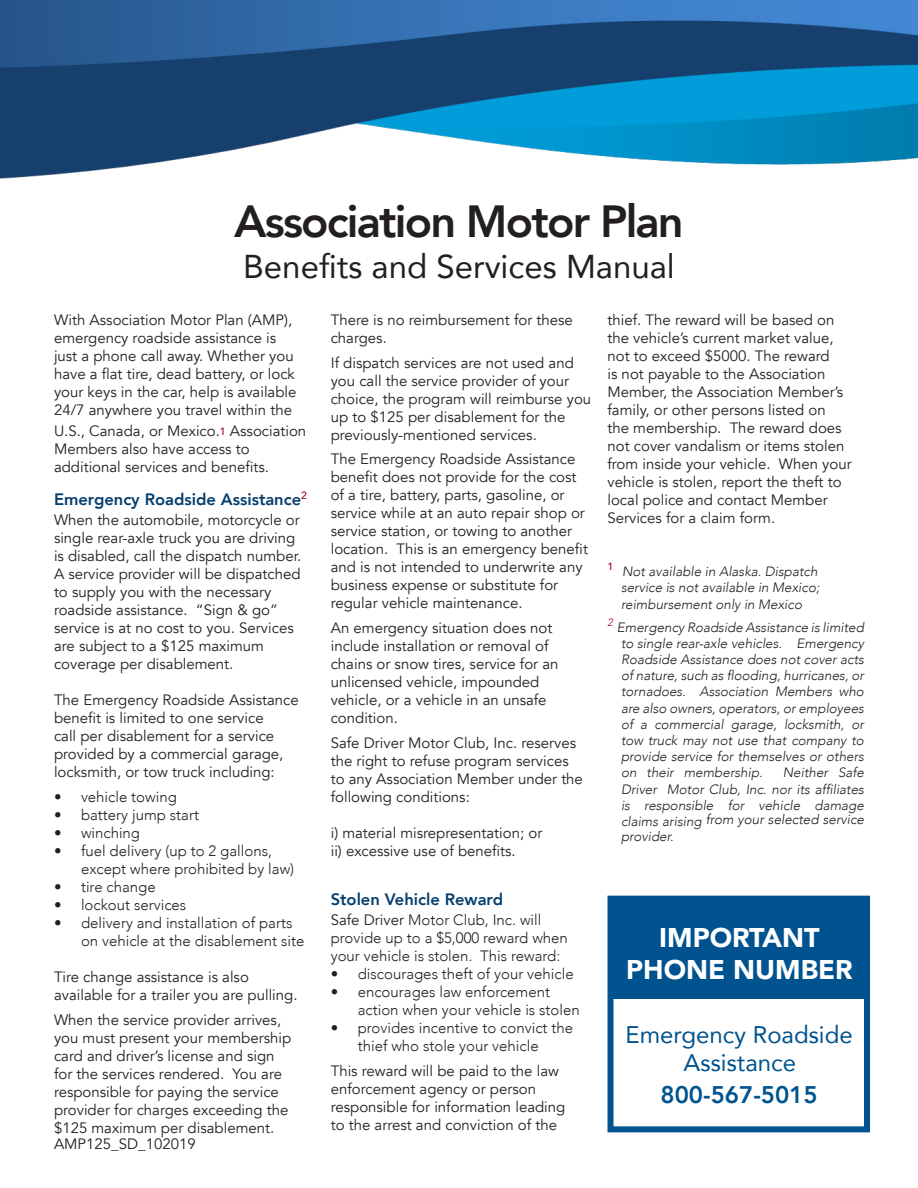
<style>
.page{position:relative;width:918px;height:1188px;background:#fff}
.page>*{position:absolute;margin:0;border:0;box-sizing:border-box;transform-origin:0 0}
._1-Page_Header{font:800 45px "Avenir";letter-spacing:-.04em;color:#231f20}
._1-Page_Header-2{font:33px "Avenir";color:#231f20}
._1-Page_Header-3{font:900 27px/32.4px "Avenir";color:#fff;text-align:center}
._1-Page_Header-4{font:24px/28.8px "Avenir";color:#00538f;text-align:center}
._1-Page_Header-5{font:800 24px "Avenir";color:#00538f}
._4-disclaimers{font:800 16.5px "Avenir";color:#063e6d}
.t1{font:15px/18px "Avenir";color:#231f20}
._3-bulleted_paragrap{font:300 15px/18px "Avenir";color:#231f20}
._4-disclaimers-2{font:italic 300 13.5px/16.2px "Avenir";color:#231f20}
.s1{font-weight:500;font-size:10.5px;color:#970222}
.s2{font-weight:400}
</style>
<div class="page">
<img style="left:0;top:0;width:918px;height:179px">
<div style="left:615px;top:903px;width:248px;height:95px;background:#00538f"></div>
<div style="left:608px;top:896px;width:262px;height:236px;border:6px solid #00538f"></div>
<p class="_1-Page_Header" style="left:234px;top:180px;width:451px">Association Motor Plan</p>
<p class="_1-Page_Header-2" style="left:243px;top:240px;width:433px">Benefits and Services Manual</p>
<p class="t1" style="left:54px;top:311px;width:244px">With Association Motor Plan (AMP), emergency roadside assistance is just a phone call away. Whether you have a flat tire, dead battery, or lock your keys in the car, help is available 24/7 anywhere you travel within the</p>
<p class="t1" style="left:54px;top:422px;width:254px">U.S., Canada, or Mexico.<span class="s1">1</span> Association<br>Members also have access to additional services and benefits.</p>
<p class="_4-disclaimers" style="left:54px;top:484px;width:255px">Emergency Roadside Assistance<sup>2</sup></p>
<p class="t1" style="left:54px;top:512px;width:249px">When the automobile, motorcycle or single rear-axle truck you are driving is disabled, call the dispatch number.<br>A service provider will be dispatched to supply you with the necessary roadside assistance. “Sign &amp; go” service is at no cost to you. Services are subject to a $125 maximum coverage per disablement.</p>
<p class="t1" style="left:54px;top:692px;width:246px">The Emergency Roadside Assistance benefit is limited to one service<br>call per disablement for a service provided by a commercial garage, locksmith, or tow truck including:</p>
<p class="_3-bulleted_paragrap" style="left:54px;top:788px;width:124px">• vehicle towing</p>
<p class="_3-bulleted_paragrap" style="left:54px;top:806px;width:147px">• battery jump start</p>
<p class="_3-bulleted_paragrap" style="left:54px;top:824px;width:88px">• winching</p>
<p class="_3-bulleted_paragrap" style="left:81px;top:842px;width:215px;text-indent:-27px">• fuel delivery (up to 2 gallons, except where prohibited by law)</p>
<p class="_3-bulleted_paragrap" style="left:54px;top:878px;width:103px">• tire change</p>
<p class="_3-bulleted_paragrap" style="left:54px;top:896px;width:134px">• lockout services</p>
<p class="_3-bulleted_paragrap" style="left:81px;top:914px;width:225px;text-indent:-27px">• delivery and installation of parts on vehicle at the disablement site</p>
<p class="t1" style="left:54px;top:968px;width:245px">Tire change assistance is also available for a trailer you are pulling.</p>
<p class="t1" style="left:54px;top:1011px;width:239px">When the service provider arrives, you must present your membership card and driver’s license and sign for the services rendered. You are responsible for paying the service provider for charges exceeding the $125 maximum per disablement.</p>
<p class="t1" style="left:331px;top:311px;width:244px">There is no reimbursement for these charges.</p>
<p class="t1" style="left:331px;top:354px;width:262px">If dispatch services are not used and you call the service provider of your choice, the program will reimburse you up to $125 per disablement for the previously-mentioned services.</p>
<p class="t1" style="left:331px;top:450px;width:259px">The Emergency Roadside Assistance benefit does not provide for the cost of a tire, battery, parts, gasoline, or service while at an auto repair shop or service station, or towing to another location. This is an emergency benefit and is not intended to underwrite any business expense or substitute for regular vehicle maintenance.</p>
<p class="t1" style="left:331px;top:619px;width:229px">An emergency situation does not include installation or removal of chains or snow tires, service for an unlicensed vehicle, impounded vehicle, or a vehicle in an unsafe condition.</p>
<p class="t1" style="left:331px;top:734px;width:254px">Safe Driver Motor Club, Inc. reserves the right to refuse program services to any Association Member under the following conditions:</p>
<p class="t1" style="left:331px;top:824px;width:213px">i) material misrepresentation; or ii) excessive use of benefits.</p>
<p class="_4-disclaimers" style="left:331px;top:884px;width:174px">Stolen Vehicle Reward</p>
<p class="_3-bulleted_paragrap" style="left:331px;top:911px;width:239px"><span class="s2">Safe Driver</span> Motor Club, Inc. will provide up to a $5,000 reward when your vehicle is stolen. This reward:</p>
<p class="_3-bulleted_paragrap" style="left:331px;top:965px;width:244px">• discourages theft of your vehicle</p>
<p class="_3-bulleted_paragrap" style="left:358px;top:983px;width:224px;text-indent:-27px">• encourages law enforcement action when your vehicle is stolen</p>
<p class="_3-bulleted_paragrap" style="left:331px;top:1019px;width:244px;text-align:center">• provides incentive to convict the thief who stole your vehicle</p>
<p class="t1" style="left:331px;top:1062px;width:236px">This reward will be paid to the law enforcement agency or person responsible for information leading to the arrest and conviction of the</p>
<p class="t1" style="left:608px;top:311px;width:246px">thief. The reward will be based on the vehicle’s current market value, not to exceed $5000. The reward<br>is not payable to the Association Member, the Association Member’s family, or other persons listed on<br>the membership. The reward does not cover vandalism or items stolen from inside your vehicle. When your vehicle is stolen, report the theft to local police and contact Member Services for a claim form.</p>
<p class="_4-disclaimers-2" style="left:621px;top:563px;width:200px;line-height:16.6px;text-indent:-14px"><sup>1</sup> Not available in Alaska. Dispatch service is not available in Mexico; reimbursement only in Mexico</p>
<p class="_4-disclaimers-2" style="left:621px;top:619px;width:245px;text-align:justify;text-indent:-14px"><sup>2</sup> Emergency Roadside Assistance is limited to single rear-axle vehicles. Emergency Roadside Assistance does not cover acts of nature, such as flooding, hurricanes, or tornadoes. Association Members who are also owners, operators, or employees of a commercial garage, locksmith, or tow truck may not use that company to provide service for themselves or others on their membership.</p>
<p class="_4-disclaimers-2" style="left:621px;top:765px;width:245px;text-align:justify;text-indent:162px">Neither Safe Driver Motor Club, Inc. nor its affiliates is responsible for vehicle damage</p>
<p class="_4-disclaimers-2" style="left:621px;top:812px;width:244px">claims arising from your selected service provider.</p>
<p class="_1-Page_Header-3" style="left:626px;top:921px;width:228px">IMPORTANT<br>PHONE NUMBER</p>
<p class="_1-Page_Header-4" style="left:626px;top:1019px;width:229px">Emergency Roadside<br>Assistance</p>
<p class="_1-Page_Header-5" style="left:661px;top:1072px;width:159px">800-567-5015</p>
<p class="t1" style="left:54px;top:1135px;width:143px">AMP125_SD_102019</p>
</div>
